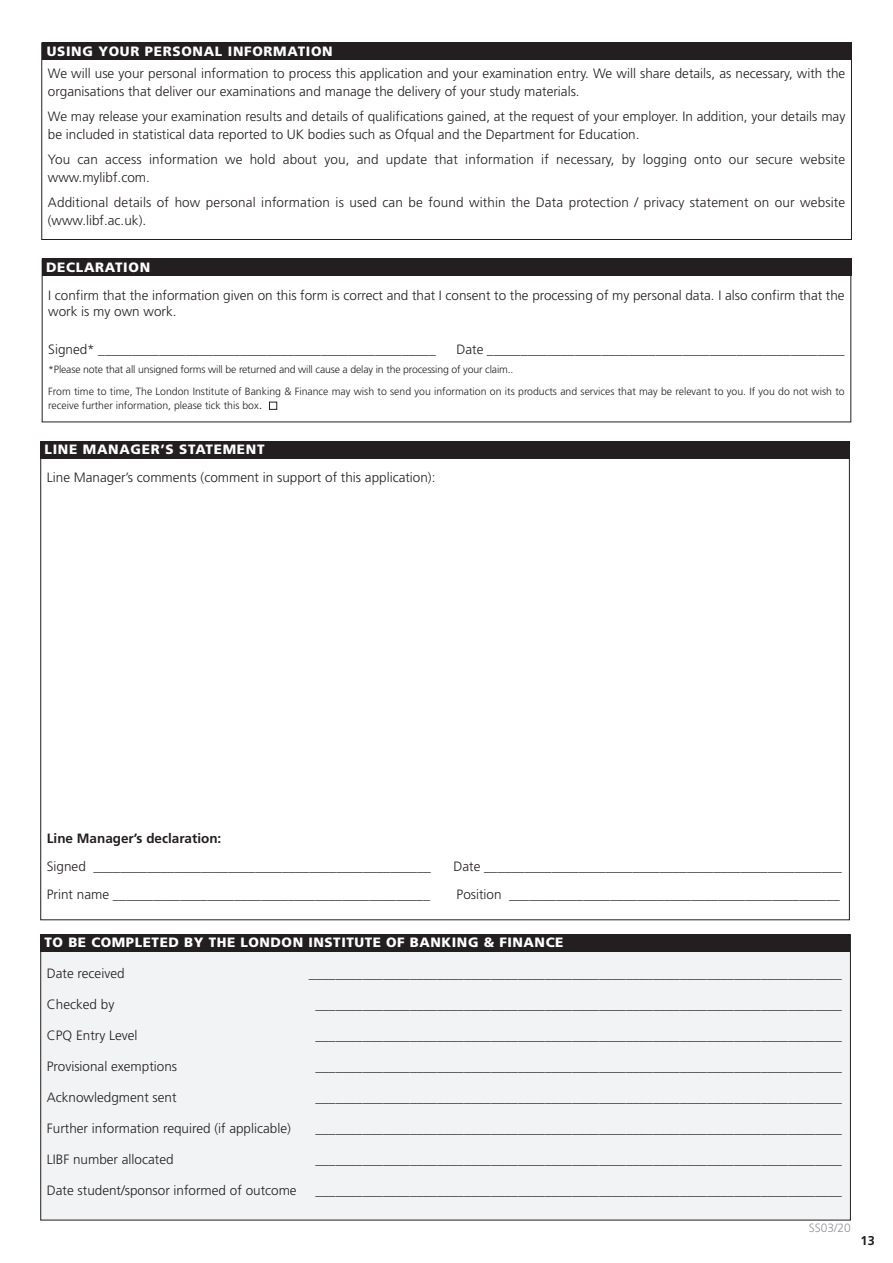
<style>
.page{position:relative;width:893px;height:1263px;background:#fff}
.page>*{position:absolute;margin:0;border:0;box-sizing:border-box;transform-origin:0 0}
.t1{font:300 13.5px/17.2px "Frutiger";color:#231f20}
.t2{font:900 13.5px "Frutiger";letter-spacing:.05em;color:#fff}
.t3{font:700 13.5px "Frutiger";color:#231f20}
.t4{font:700 12.75px "Frutiger";color:#231f20}
.t5{font:300 12px "Frutiger";color:#919396}
.t6{font:300 10.5px/14.9px "Frutiger";color:#231f20}
.t7{font:900 10.5px "Frutiger";color:#fff}
.t8{font:900 10.5px "Frutiger";letter-spacing:.05em;color:#fff}
.s1{font-size:13.5px}
.s2{color:#fff}
</style>
<div class="page">
<div style="left:42px;top:259px;width:809px;height:17px;background:#231f20"></div>
<div style="left:40px;top:441px;width:810px;height:17px;background:#231f20"></div>
<div style="left:42px;top:43px;width:810px;height:17px;background:#231f20"></div>
<div style="left:41px;top:935px;width:809px;height:285px;background:#f2f3f4"></div>
<div style="left:40px;top:934px;width:810px;height:17px;background:#231f20"></div>
<p class="t2" style="left:47px;top:46px;width:288px">USING YOUR PERSONAL INFORMATION</p>
<p class="t7" style="left:48px;top:46px;width:79px">YOUR DETAILS</p>
<p class="t1" style="left:48px;top:66px;width:799px">We will use your personal information to process this application and your examination entry. We will share details, as necessary, with the organisations that deliver our examinations and manage the delivery of your study materials.</p>
<p class="t1" style="left:48px;top:109px;width:799px">We may release your examination results and details of qualifications gained, at the request of your employer. In addition, your details may be included in statistical data reported to UK bodies such as Ofqual and the Department for Education.</p>
<p class="t1" style="left:48px;top:152px;width:799px">You can access information we hold about you, and update that information if necessary, by logging onto our secure website www.mylibf.com.</p>
<p class="t1" style="left:48px;top:195px;width:799px">Additional details of how personal information is used can be found within the Data protection / privacy statement on our website (www.libf.ac.uk).</p>
<p class="t2" style="left:46px;top:262px;width:106px">DECLARATION</p>
<p class="t7" style="left:48px;top:263px;width:79px">YOUR DETAILS</p>
<p class="t1" style="left:48px;top:288px;width:798px;line-height:16.2px">I confirm that the information given on this form is correct and that I consent to the processing of my personal data. I also confirm that the work is my own work.</p>
<p class="t1" style="left:48px;top:341px;width:389px">Signed* __________________________________________________</p>
<p class="t1" style="left:456px;top:341px;width:390px">Date _____________________________________________________</p>
<p class="t6" style="left:48px;top:363px;width:467px">*Please note that all unsigned forms will be returned and will cause a delay in the processing of your claim..</p>
<p class="t6" style="left:48px;top:384px;width:798px">From time to time, The London Institute of Banking &amp; Finance may wish to send you information on its products and services that may be relevant to you. If you do not wish to receive further information, please tick this box<span class="s1">.</span> <span class="s2">■</span></p>
<p class="t2" style="left:45px;top:444px;width:221px">LINE MANAGER’S STATEMENT</p>
<p class="t7" style="left:47px;top:445px;width:79px">YOUR DETAILS</p>
<p class="t1" style="left:47px;top:470px;width:390px">Line Manager’s comments (comment in support of this application):</p>
<p class="t3" style="left:47px;top:832px;width:176px">Line Manager’s declaration:</p>
<p class="t1" style="left:47px;top:858px;width:386px">Signed __________________________________________________</p>
<p class="t1" style="left:453px;top:858px;width:390px">Date _____________________________________________________</p>
<p class="t1" style="left:47px;top:887px;width:385px">Print name _______________________________________________</p>
<p class="t1" style="left:457px;top:887px;width:385px">Position _________________________________________________</p>
<p class="t2" style="left:45px;top:937px;width:520px">TO BE COMPLETED BY THE LONDON INSTITUTE OF BANKING &amp; FINANCE</p>
<p class="t8" style="left:47px;top:940px;width:84px">YOUR DETAILS</p>
<p class="t1" style="left:47px;top:965px;width:79px">Date received</p>
<p class="t1" style="left:309px;top:965px;width:535px">_______________________________________________________________________________</p>
<p class="t1" style="left:47px;top:996px;width:69px">Checked by</p>
<p class="t1" style="left:315px;top:996px;width:528px">______________________________________________________________________________</p>
<p class="t1" style="left:47px;top:1027px;width:92px">CPQ Entry Level</p>
<p class="t1" style="left:315px;top:1027px;width:528px">______________________________________________________________________________</p>
<p class="t1" style="left:47px;top:1058px;width:132px">Provisional exemptions</p>
<p class="t1" style="left:315px;top:1058px;width:528px">______________________________________________________________________________</p>
<p class="t1" style="left:47px;top:1089px;width:131px">Acknowledgment sent</p>
<p class="t1" style="left:315px;top:1089px;width:528px">______________________________________________________________________________</p>
<p class="t1" style="left:47px;top:1120px;width:246px">Further information required (if applicable)</p>
<p class="t1" style="left:315px;top:1120px;width:528px">______________________________________________________________________________</p>
<p class="t1" style="left:47px;top:1151px;width:128px">LIBF number allocated</p>
<p class="t1" style="left:315px;top:1151px;width:528px">______________________________________________________________________________</p>
<p class="t1" style="left:47px;top:1182px;width:251px">Date student/sponsor informed of outcome</p>
<p class="t1" style="left:315px;top:1182px;width:528px">______________________________________________________________________________</p>
<p class="t5" style="left:809px;top:1223px;width:44px">SS03/20</p>
<p class="t4" style="left:861px;top:1235px;width:16px">13</p>
</div>
